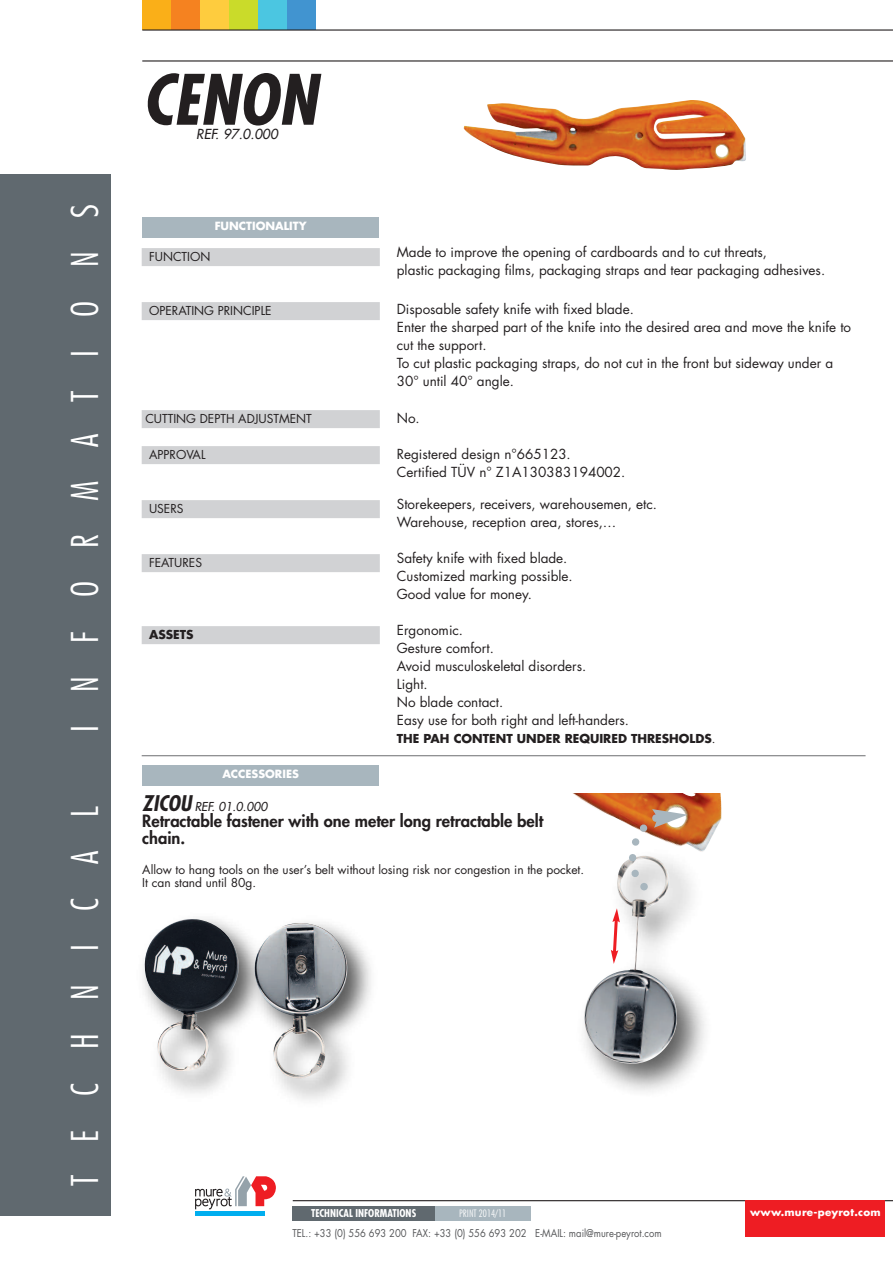
<style>
.page{position:relative;width:893px;height:1263px;background:#fff}
.page>*{position:absolute;margin:0;border:0;box-sizing:border-box;transform-origin:0 0}
.t1{font:italic 700 condensed 67.5px "Futura";letter-spacing:.005em;color:#231f20}
.t2{font:300 condensed 36px "Futura";letter-spacing:.93em;color:#fff}
.t3{font:800 16.5px/16.5px "Futura";color:#231f20}
.t4{font:13.5px/18px "Futura";color:#231f20}
.t5{font:italic 13.5px "Futura";letter-spacing:.005em;color:#231f20}
.t6{font:12px/13.2px "Futura";color:#231f20}
.t7{font:700 12px "Futura";color:#231f20}
.t8{font:italic 12px "Futura";letter-spacing:.005em;color:#231f20}
.t9{font:700 10.95px "Futura";color:#fff}
.t10{font:10.5px "Futura";color:#57585a;scale:.9 1}
.t11{font:700 condensed 10.5px "Futura";color:#fff}
.t12{font:300 condensed 10.5px "Futura BT";color:#fff}
.t13{font:700 10.35px "Futura";letter-spacing:.025em;color:#fff}
.s1{font-weight:400}
.s2{font-weight:700;font-stretch:condensed;font-size:21px}
</style>
<div class="page">
<div style="left:0;top:174px;width:111px;height:1041px;background:#60696f"></div>
<div style="left:142px;top:217px;width:237px;height:20px;background:#a8b6be"></div>
<div style="left:142px;top:765px;width:237px;height:20px;background:#a8b6be"></div>
<hr style="left:293px;top:1200px;width:600px;height:1px;background:#231f20">
<div style="left:746px;top:1200px;width:139px;height:37px;background:#ee1d23"></div>
<svg style="left:195px;top:1176px;width:81px;height:33px"></svg>
<div style="left:195px;top:1211px;width:69px;height:5px;background:#00aeef"></div>
<div style="left:142px;top:0;width:29px;height:29px;background:#faaf18"></div>
<div style="left:171px;top:0;width:29px;height:29px;background:#f58220"></div>
<div style="left:200px;top:0;width:29px;height:29px;background:#fecc3e"></div>
<div style="left:229px;top:0;width:29px;height:29px;background:#cadb2a"></div>
<div style="left:258px;top:0;width:29px;height:29px;background:#4bc6e1"></div>
<div style="left:287px;top:0;width:29px;height:29px;background:#4194d0"></div>
<hr style="left:142px;top:29px;width:751px;height:2px;background:#231f20">
<hr style="left:142px;top:60px;width:751px;height:2px;background:#231f20">
<img style="left:464px;top:100px;width:282px;height:70px">
<div style="left:142px;top:248px;width:238px;height:18px;background:#d1d2d4"></div>
<div style="left:142px;top:302px;width:238px;height:18px;background:#d1d2d4"></div>
<div style="left:142px;top:410px;width:238px;height:18px;background:#d1d2d4"></div>
<div style="left:142px;top:446px;width:238px;height:18px;background:#d1d2d4"></div>
<div style="left:142px;top:500px;width:238px;height:18px;background:#d1d2d4"></div>
<div style="left:142px;top:554px;width:238px;height:18px;background:#d1d2d4"></div>
<div style="left:142px;top:626px;width:238px;height:18px;background:#d1d2d4"></div>
<hr style="left:142px;top:755px;width:724px;height:1px;background:#6c6d70">
<img style="left:574px;top:794px;width:147px;height:40px">
<img style="left:584px;top:834px;width:129px;height:258px">
<img style="left:636px;top:907px;width:12px;height:67px">
<img style="left:143px;top:933px;width:228px;height:167px">
<img style="left:145px;top:919px;width:202px;height:159px">
<svg style="left:611px;top:908px;width:9px;height:56px"></svg>
<svg style="left:627px;top:809px;width:61px;height:88px"></svg>
<div style="left:292px;top:1206px;width:143px;height:15px;background:#60696f"></div>
<div style="left:435px;top:1206px;width:95px;height:15px;background:#a8b6be"></div>
<h2 class="t2" style="left:69px;top:732px;width:530px;rotate:-90deg">INFORMATIONS</h2>
<h2 class="t2" style="left:69px;top:1186px;width:381px;rotate:-90deg">TECHNICAL</h2>
<h1 class="t1" style="left:142px;top:70px;width:176px">CENON</h1>
<p class="t5" style="left:196px;top:127px;width:83px">REF. 97.0.000</p>
<p class="t9" style="left:215px;top:221px;width:93px">FUNCTIONALITY</p>
<p class="t6" style="left:149px;top:251px;width:63px">FUNCTION</p>
<p class="t4" style="left:397px;top:244px;width:430px">Made to improve the opening of cardboards and to cut threats,<br>plastic packaging films, packaging straps and tear packaging adhesives.</p>
<p class="t6" style="left:149px;top:305px;width:124px">OPERATING PRINCIPLE</p>
<p class="t4" style="left:397px;top:302px;width:456px">Disposable safety knife with fixed blade.<br>Enter the sharped part of the knife into the desired area and move the knife to cut the support.<br>To cut plastic packaging straps, do not cut in the front but sideway under a 30° until 40° angle.</p>
<p class="t6" style="left:145px;top:413px;width:168px">CUTTING DEPTH ADJUSTMENT</p>
<p class="t4" style="left:397px;top:410px;width:24px">No.</p>
<p class="t6" style="left:149px;top:449px;width:58px">APPROVAL</p>
<p class="t4" style="left:397px;top:446px;width:230px">Registered design n°665123.<br>Certified TÜV n° Z1A130383194002.</p>
<p class="t6" style="left:149px;top:503px;width:36px">USERS</p>
<p class="t4" style="left:397px;top:496px;width:262px">Storekeepers, receivers, warehousemen, etc.<br>Warehouse, reception area, stores,…</p>
<p class="t6" style="left:149px;top:557px;width:55px">FEATURES</p>
<p class="t4" style="left:397px;top:550px;width:177px">Safety knife with fixed blade.<br>Customized marking possible.<br>Good value for money.</p>
<p class="t7" style="left:149px;top:629px;width:46px">ASSETS</p>
<p class="t4" style="left:397px;top:622px;width:234px">Ergonomic.<br>Gesture comfort.<br>Avoid musculoskeletal disorders.<br>Light.<br>No blade contact.<br>Easy use for both right and left-handers.</p>
<p class="t7" style="left:397px;top:733px;width:320px">THE PAH CONTENT UNDER REQUIRED THRESHOLDS<span class="s1">.</span></p>
<p class="t9" style="left:222px;top:769px;width:78px">ACCESSORIES</p>
<p class="t8" style="left:142px;top:800px;width:126px"><span class="s2">ZICOU</span> REF. 01.0.000</p>
<p class="t3" style="left:142px;top:814px;width:402px">Retractable fastener with one meter long retractable belt chain.</p>
<p class="t6" style="left:142px;top:863px;width:443px">Allow to hang tools on the user’s belt without losing risk nor congestion in the pocket.<br>It can stand until 80g.</p>
<p class="t11" style="left:311px;top:1208px;width:107px">TECHNICAL INFORMATIONS</p>
<p class="t12" style="left:459px;top:1209px;width:49px">PRINT 2014/11</p>
<p class="t10" style="left:292px;top:1228px;width:412px">TEL.: +33 (0) 556 693 200 FAX: +33 (0) 556 693 202 E-MAIL: mail@mure-peyrot.com</p>
<p class="t13" style="left:750px;top:1207px;width:132px">www.mure-peyrot.com</p>
</div>
